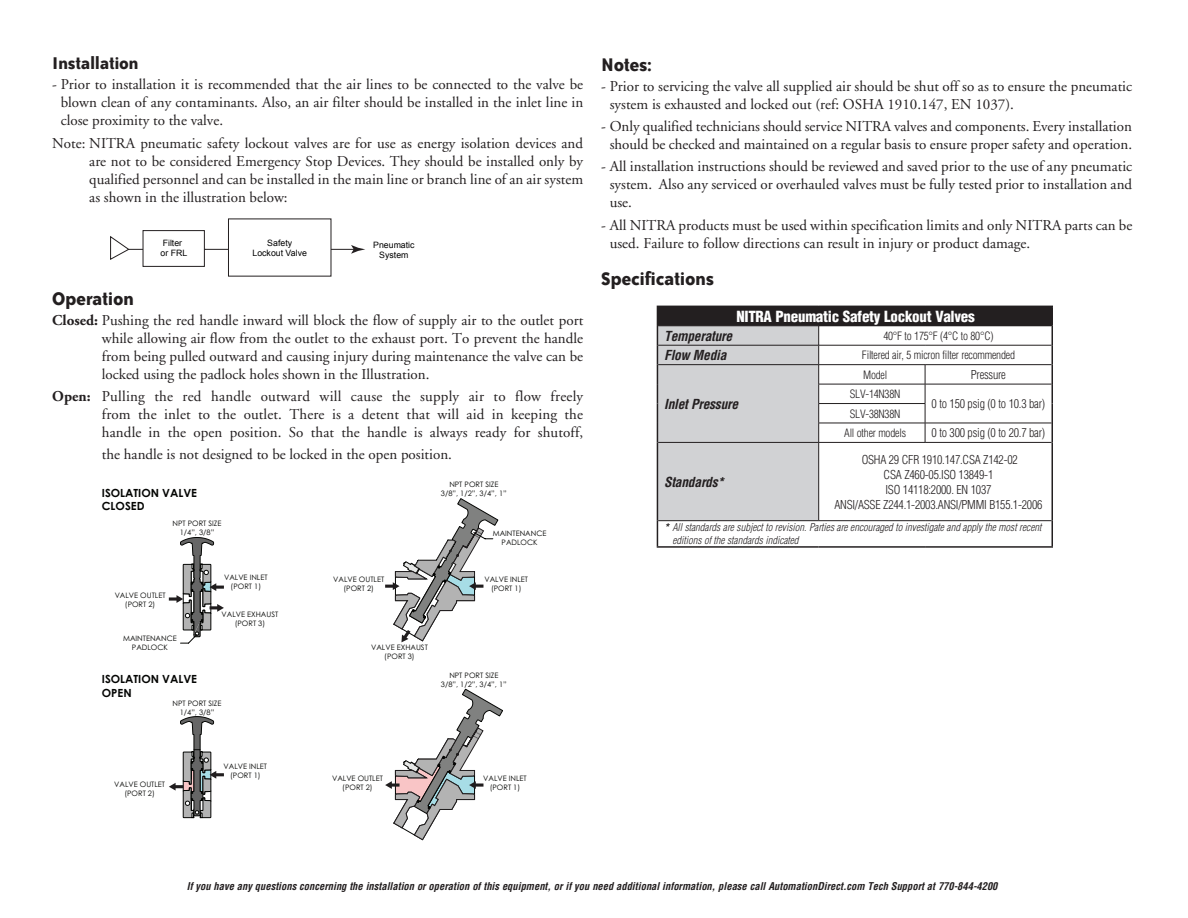
<style>
.page{position:relative;width:1188px;height:918px;background:#fff}
.page>*{position:absolute;margin:0;border:0;box-sizing:border-box;transform-origin:0 0}
.Subhead{font:700 21px "Bailey Sans ITC";letter-spacing:-.02em;color:#231f20}
.Subhead-2{font:700 19.5px "Bailey Sans ITC";letter-spacing:-.02em;color:#231f20}
.Body{font:15px/18px "Adobe Garamond";color:#231f20;text-align:justify}
.t1{font:900 condensed 15px "Helvetica";letter-spacing:-.02em;color:#fff}
.t2{font:italic 700 condensed 13.5px "Helvetica";letter-spacing:-.02em;color:#231f20}
.t3{font:300 condensed 12px/14.9px "Helvetica";letter-spacing:-.02em;color:#231f20;text-align:center}
.t4{font:300 condensed 11.25px/19.5px "Helvetica";letter-spacing:-.02em;color:#231f20;text-align:center}
.t5{font:700 11.25px/13.5px "Century Gothic";color:#040503}
.Take-note{font:italic 700 condensed 10.5px "Helvetica";color:#231f20}
.t6{font:italic 300 condensed 10.5px/12.6px "Helvetica";color:#231f20}
.t7{font:8.7px/10.5px "Arial";color:#000;text-align:center}
.t8{font:7.5px/9px "Century Gothic";color:#040503;text-align:center}
.s1{font-weight:700}
</style>
<div class="page">
<div style="left:143px;top:230px;width:62px;height:37px;border:1px solid #231f20"></div>
<svg style="left:110px;top:236px;width:33px;height:24px"></svg>
<svg style="left:204px;top:249px;width:24px;height:1px"></svg>
<svg style="left:331px;top:245px;width:34px;height:9px"></svg>
<svg style="left:385px;top:689px;width:118px;height:151px"></svg>
<svg style="left:169px;top:716px;width:55px;height:102px"></svg>
<svg style="left:169px;top:498px;width:330px;height:146px"></svg>
<div style="left:657px;top:306px;width:395px;height:20px;background:#231f20"></div>
<hr style="left:819px;top:326px;width:106px;height:1px;background:#231f20">
<hr style="left:925px;top:326px;width:126px;height:1px;background:#231f20">
<hr style="left:819px;top:345px;width:106px;height:1px;background:#231f20">
<hr style="left:925px;top:345px;width:126px;height:1px;background:#231f20">
<hr style="left:819px;top:364px;width:106px;height:1px;background:#231f20">
<hr style="left:925px;top:364px;width:126px;height:1px;background:#231f20">
<hr style="left:819px;top:384px;width:106px;height:1px;background:#231f20">
<hr style="left:925px;top:384px;width:126px;height:1px;background:#231f20">
<hr style="left:819px;top:403px;width:106px;height:1px;background:#231f20">
<hr style="left:819px;top:423px;width:106px;height:1px;background:#231f20">
<hr style="left:925px;top:423px;width:126px;height:1px;background:#231f20">
<svg style="left:925px;top:365px;width:1px;height:77px"></svg>
<hr style="left:819px;top:442px;width:106px;height:1px;background:#231f20">
<hr style="left:925px;top:442px;width:126px;height:1px;background:#231f20">
<hr style="left:819px;top:520px;width:106px;height:1px;background:#231f20">
<hr style="left:925px;top:520px;width:126px;height:1px;background:#231f20">
<hr style="left:925px;top:306px;width:128px;height:1px;background:#231f20">
<svg style="left:1052px;top:307px;width:1px;height:135px"></svg>
<hr style="left:1052px;top:442px;width:1px;height:79px;background:#231f20">
<svg style="left:657px;top:325px;width:162px;height:221px;background:#cfd0d2"></svg>
<svg style="left:1052px;top:521px;width:1px;height:25px"></svg>
<hr style="left:657px;top:546px;width:162px;height:2px;background:#231f20">
<hr style="left:819px;top:546px;width:106px;height:2px;background:#231f20">
<hr style="left:925px;top:546px;width:128px;height:2px;background:#231f20">
<p class="Subhead-2" style="left:52px;top:53px;width:88px">Installation</p>
<p class="Body" style="left:61px;top:76px;width:524px;text-indent:-9px">- Prior to installation it is recommended that the air lines to be connected to the valve be blown clean of any contaminants. Also, an air filter should be installed in the inlet line in close proximity to the valve.</p>
<p class="Body" style="left:89px;top:134px;width:495px;text-indent:-37px">Note: NITRA pneumatic safety lockout valves are for use as energy isolation devices and are not to be considered Emergency Stop Devices. They should be installed only by qualified personnel and can be installed in the main line or branch line of an air system as shown in the illustration below:</p>
<p class="t7" style="left:160px;top:237px;width:28px;text-align:left">Filter or FRL</p>
<p class="t7" style="left:253px;top:237px;width:56px">Safety<br>Lockout Valve</p>
<p class="t7" style="left:373px;top:239px;width:43px">Pneumatic<br>System</p>
<p class="Subhead" style="left:52px;top:287px;width:83px">Operation</p>
<p class="Body" style="left:102px;top:312px;width:483px;text-indent:-50px"><span class="s1">Closed:</span> Pushing the red handle inward will block the flow of supply air to the outlet port while allowing air flow from the outlet to the exhaust port. To prevent the handle from being pulled outward and causing injury during maintenance the valve can be locked using the padlock holes shown in the Illustration.</p>
<p class="Body" style="left:102px;top:388px;width:483px;text-indent:-50px"><span class="s1">Open:</span> Pulling the red handle outward will cause the supply air to flow freely from the inlet to the outlet. There is a detent that will aid in keeping the handle in the open position. So that the handle is always ready for shutoff,</p>
<p class="Body" style="left:102px;top:446px;width:352px">the handle is not designed to be locked in the open position.</p>
<p class="t5" style="left:102px;top:485px;width:97px">ISOLATION VALVE<br>CLOSED</p>
<p class="t8" style="left:173px;top:519px;width:51px">NPT PORT SIZE<br>1/4”, 3/8”</p>
<p class="t8" style="left:115px;top:590px;width:52px">VALVE OUTLET (PORT 2)</p>
<p class="t8" style="left:123px;top:633px;width:55px">MAINTENANCE<br>PADLOCK</p>
<p class="t5" style="left:102px;top:672px;width:97px">ISOLATION VALVE<br>OPEN</p>
<p class="t8" style="left:224px;top:573px;width:45px">VALVE INLET (PORT 1)</p>
<p class="t8" style="left:333px;top:575px;width:52px">VALVE OUTLET (PORT 2)</p>
<p class="t8" style="left:222px;top:610px;width:58px">VALVE EXHAUST (PORT 3)</p>
<p class="t8" style="left:371px;top:642px;width:58px">VALVE EXHAUST (PORT 3)</p>
<p class="t8" style="left:173px;top:698px;width:51px">NPT PORT SIZE<br>1/4”, 3/8”</p>
<p class="t8" style="left:441px;top:480px;width:67px">NPT PORT SIZE<br>3/8”, 1/2”, 3/4”, 1”</p>
<p class="t8" style="left:493px;top:529px;width:55px">MAINTENANCE<br>PADLOCK</p>
<p class="t8" style="left:484px;top:575px;width:45px">VALVE INLET (PORT 1)</p>
<p class="t8" style="left:441px;top:670px;width:67px">NPT PORT SIZE<br>3/8”, 1/2”, 3/4”, 1”</p>
<p class="Subhead" style="left:601px;top:53px;width:52px">Notes:</p>
<p class="Body" style="left:610px;top:77px;width:524px;text-indent:-9px">- Prior to servicing the valve all supplied air should be shut off so as to ensure the pneumatic system is exhausted and locked out (ref: OSHA 1910.147, EN 1037).</p>
<p class="Body" style="left:601px;top:118px;width:533px;text-align:center">- Only qualified technicians should service NITRA valves and components. Every installation should be checked and maintained on a regular basis to ensure proper safety and operation.</p>
<p class="Body" style="left:610px;top:158px;width:524px;text-indent:-9px">- All installation instructions should be reviewed and saved prior to the use of any pneumatic system. Also any serviced or overhauled valves must be fully tested prior to installation and use.</p>
<p class="Body" style="left:610px;top:216px;width:524px;text-indent:-9px">- All NITRA products must be used within specification limits and only NITRA parts can be used. Failure to follow directions can result in injury or product damage.</p>
<p class="Subhead" style="left:601px;top:267px;width:115px">Specifications</p>
<p class="t1" style="left:736px;top:307px;width:240px">NITRA Pneumatic Safety Lockout Valves</p>
<p class="t2" style="left:664px;top:328px;width:70px">Temperature</p>
<p class="t4" style="left:883px;top:326px;width:112px">40°F to 175°F (4°C to 80°C)</p>
<p class="t2" style="left:664px;top:347px;width:64px">Flow Media</p>
<p class="t4" style="left:862px;top:346px;width:155px">Filtered air, 5 micron filter recommended</p>
<p class="t2" style="left:664px;top:396px;width:76px">Inlet Pressure</p>
<p class="t4" style="left:863px;top:365px;width:26px">Model</p>
<p class="t3" style="left:971px;top:367px;width:37px">Pressure</p>
<p class="t4" style="left:850px;top:384px;width:52px">SLV-14N38N</p>
<p class="t3" style="left:932px;top:396px;width:115px">0 to 150 psig (0 to 10.3 bar)</p>
<p class="t4" style="left:844px;top:404px;width:63px">SLV-38N38N<br>All other models</p>
<p class="t3" style="left:932px;top:426px;width:115px">0 to 300 psig (0 to 20.7 bar)</p>
<p class="t3" style="left:834px;top:452px;width:210px">OSHA 29 CFR 1910.147.CSA Z142-02<br>CSA Z460-05.ISO 13849-1<br>ISO 14118:2000. EN 1037<br>ANSI/ASSE Z244.1-2003.ANSI/PMMI B155.1-2006</p>
<p class="t6" style="left:672px;top:521px;width:371px;text-indent:-8px"><span class="s1">*</span> All standards are subject to revision. Parties are encouraged to investigate and apply the most recent editions of the standards indicated</p>
<p class="t2" style="left:664px;top:474px;width:62px">Standards*</p>
<p class="t8" style="left:114px;top:779px;width:52px">VALVE OUTLET (PORT 2)</p>
<p class="t8" style="left:224px;top:762px;width:45px">VALVE INLET (PORT 1)</p>
<p class="t8" style="left:332px;top:774px;width:52px">VALVE OUTLET (PORT 2)</p>
<p class="t8" style="left:483px;top:774px;width:45px">VALVE INLET (PORT 1)</p>
<p class="Take-note" style="left:187px;top:880px;width:812px">If you have any questions concerning the installation or operation of this equipment, or if you need additional information, please call AutomationDirect.com Tech Support at 770-844-4200</p>
</div>
